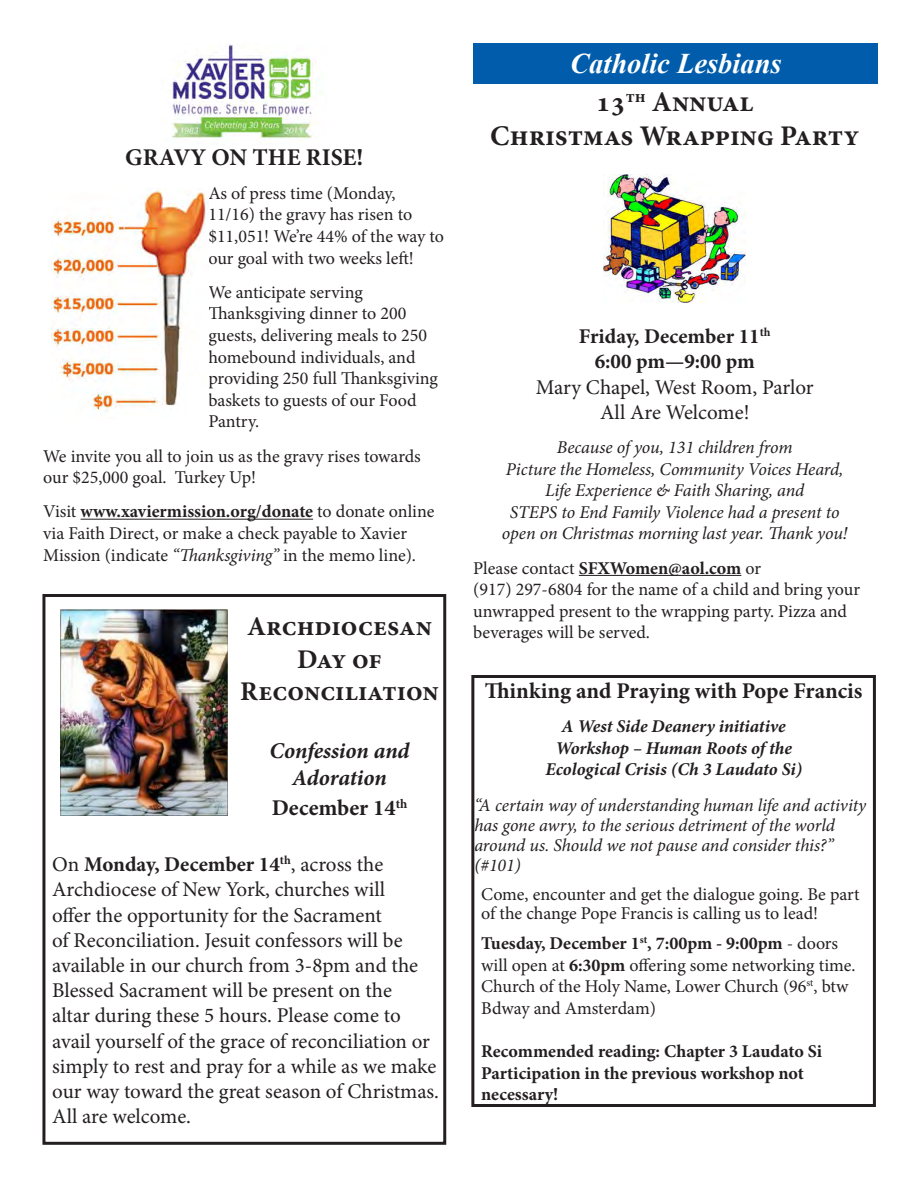
<style>
.page{position:relative;width:918px;height:1188px;background:#fff}
.page>*{position:absolute;margin:0;border:0;box-sizing:border-box;transform-origin:0 0}
.t1{font:700 28.5px "Minion Pro";color:#231f20}
.t2{font:italic 700 28.5px "Times New Roman";color:#fff}
.t3{font:700 27px/32.4px "Minion Pro";color:#231f20;text-align:center}
.t4{font:700 24px "Minion Pro";color:#231f20}
.t5{font:700 22.5px "Minion Pro";letter-spacing:-.005em;color:#231f20}
.t6{font:italic 700 22.5px/27px "Minion Pro";letter-spacing:-.005em;color:#231f20;text-align:center}
.t7{font:21px/25.2px "Minion Pro";letter-spacing:-.005em;color:#231f20}
.t8{font:700 21px "Minion Pro";letter-spacing:-.01em;color:#231f20}
.t9{font:18px/21.6px "Minion Pro";color:#231f20}
.t10{font:italic 18px/19.8px "Minion Pro";letter-spacing:-.005em;color:#231f20}
.t11{font:700 18px/21.6px "Minion Pro";letter-spacing:-.01em;color:#231f20}
.t12{font:italic 700 18px "Minion Pro";letter-spacing:-.005em;color:#231f20}
.s1{font-weight:700}
.s2{font-style:italic}
.s3{font-weight:400}
</style>
<div class="page">
<img style="left:169px;top:45px;width:154px;height:98px">
<hr style="left:81px;top:519px;width:232px;height:1px;background:#231f20">
<img style="left:52px;top:189px;width:156px;height:224px">
<div style="left:42px;top:594px;width:404px;height:551px;border:3px solid #231f20"></div>
<img style="left:60px;top:609px;width:168px;height:206px">
<hr style="left:579px;top:575px;width:162px;height:1px;background:#231f20">
<div style="left:474px;top:43px;width:404px;height:41px;background:#015dac"></div>
<img style="left:604px;top:174px;width:141px;height:129px">
<div style="left:471px;top:675px;width:405px;height:432px;border:3px solid #231f20"></div>
<p class="t4" style="left:125px;top:140px;width:240px">GRAVY ON THE RISE!</p>
<p class="t9" style="left:208px;top:182px;width:237px">As of press time (Monday,<br>11/16) the gravy has risen to $11,051! We’re 44% of the way to our goal with two weeks left!</p>
<p class="t9" style="left:208px;top:281px;width:231px">We anticipate serving<br>Thanksgiving dinner to 200 guests, delivering meals to 250 homebound individuals, and providing 250 full Thanksgiving baskets to guests of our Food<br>Pantry.</p>
<p class="t9" style="left:43px;top:445px;width:379px">We invite you all to join us as the gravy rises towards our $25,000 goal. Turkey Up!</p>
<p class="t9" style="left:43px;top:501px;width:393px">Visit <span class="s1">www.xaviermission.org/donate</span> to donate online via Faith Direct, or make a check payable to Xavier<br>Mission (indicate <span class="s2">“Thanksgiving”</span> in the memo line).</p>
<p class="t3" style="left:240px;top:610px;width:200px">Archdiocesan<br>Day of<br>Reconciliation</p>
<p class="t6" style="left:270px;top:737px;width:142px">Confession and<br>Adoration</p>
<p class="t5" style="left:272px;top:792px;width:137px">December 14<sup>th</sup></p>
<p class="t7" style="left:52px;top:852px;width:388px">On <span class="s1">Monday, December 14</span><sup>th</sup>, across the Archdiocese of New York, churches will<br>offer the opportunity for the Sacrament<br>of Reconciliation. Jesuit confessors will be available in our church from 3-8pm and the Blessed Sacrament will be present on the<br>altar during these 5 hours. Please come to avail yourself of the grace of reconciliation or simply to rest and pray for a while as we make our way toward the great season of Christmas.<br>All are welcome.</p>
<p class="t2" style="left:570px;top:44px;width:213px">Catholic Lesbians</p>
<p class="t1" style="left:596px;top:82px;width:159px">13<sup>th</sup> Annual</p>
<p class="t1" style="left:490px;top:116px;width:371px">Christmas Wrapping Party</p>
<p class="t8" style="left:579px;top:322px;width:193px">Friday, December 11<sup>th</sup></p>
<p class="t8" style="left:595px;top:347px;width:162px">6:00 pm—9:00 pm</p>
<p class="t7" style="left:536px;top:374px;width:279px">Mary Chapel, West Room, Parlor</p>
<p class="t7" style="left:600px;top:400px;width:151px">All Are Welcome!</p>
<p class="t10" style="left:557px;top:437px;width:237px">Because of you, 131 children from</p>
<p class="t10" style="left:506px;top:459px;width:339px">Picture the Homeless, Community Voices Heard,</p>
<p class="t10" style="left:545px;top:481px;width:261px">Life Experience &amp; Faith Sharing, and</p>
<p class="t10" style="left:510px;top:502px;width:331px">STEPS to End Family Violence had a present to</p>
<p class="t10" style="left:502px;top:524px;width:347px">open on Christmas morning last year. Thank you!</p>
<p class="t11" style="left:473px;top:557px;width:289px"><span class="s3">Please contact</span> SFXWomen@aol.com <span class="s3">or</span></p>
<p class="t9" style="left:473px;top:579px;width:388px">(917) 297-6804 for the name of a child and bring your unwrapped present to the wrapping party. Pizza and beverages will be served.</p>
<p class="t5" style="left:485px;top:675px;width:379px">Thinking and Praying with Pope Francis</p>
<p class="t12" style="left:562px;top:714px;width:226px">A West Side Deanery initiative</p>
<p class="t12" style="left:555px;top:735px;width:238px">Workshop – Human Roots of the</p>
<p class="t12" style="left:545px;top:757px;width:258px">Ecological Crisis (Ch 3 Laudato Si)</p>
<p class="t10" style="left:474px;top:796px;width:393px">“A certain way of understanding human life and activity has gone awry, to the serious detriment of the world around us. Should we not pause and consider this?” (#101)</p>
<p class="t9" style="left:481px;top:884px;width:380px;line-height:19.8px">Come, encounter and get the dialogue going. Be part of the change Pope Francis is calling us to lead!</p>
<p class="t9" style="left:481px;top:933px;width:376px"><span class="s1">Tuesday, December 1</span><sup>st</sup><span class="s1">, 7:00pm - 9:00pm</span> - doors will open at <span class="s1">6:30pm</span> offering some networking time.<br>Church of the Holy Name, Lower Church (96<sup>st</sup>, btw Bdway and Amsterdam)</p>
<p class="t11" style="left:481px;top:1040px;width:342px">Recommended reading: Chapter 3 Laudato Si<br>Participation in the previous workshop not necessary!</p>
</div>
